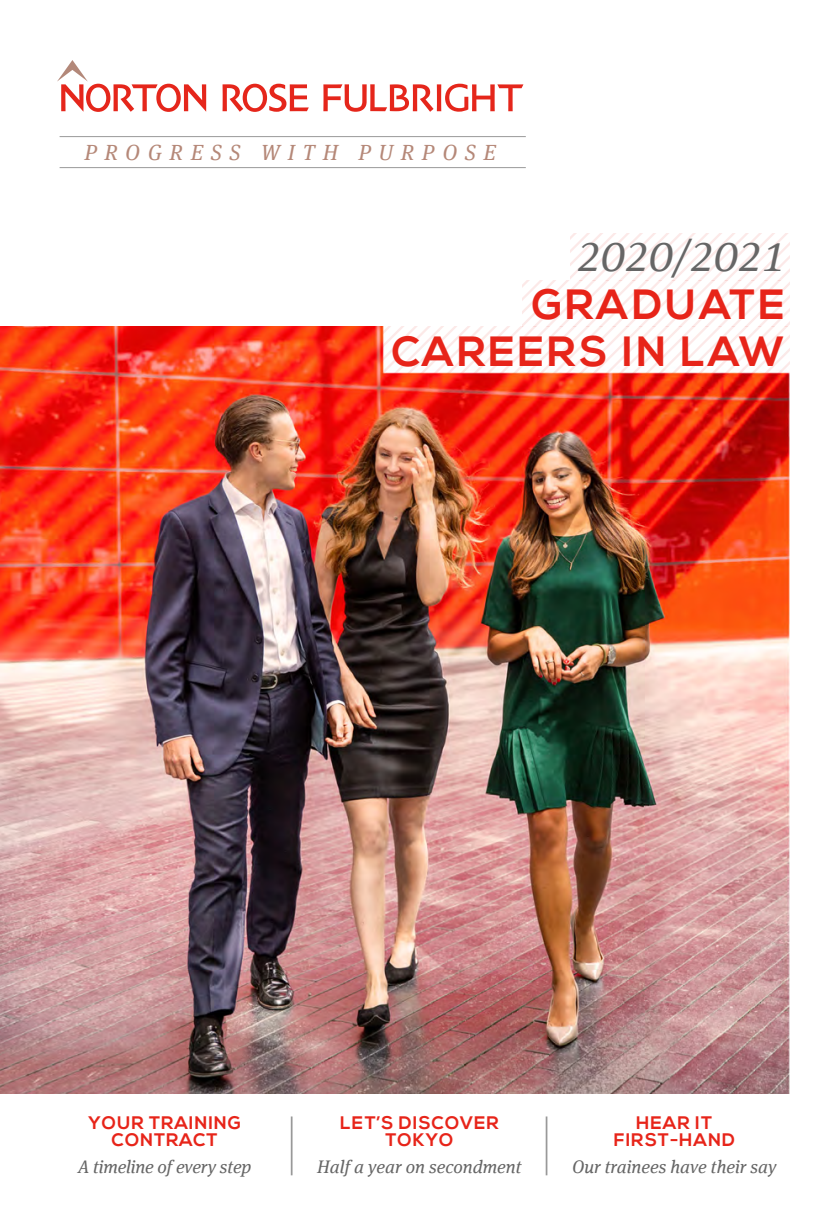
<style>
.page{position:relative;width:839px;height:1226px;background:#fff}
.page>*{position:absolute;margin:0;border:0;box-sizing:border-box;transform-origin:0 0}
.t1{font:700 42.18px "Nexa";letter-spacing:.07em;color:#e72419}
.t2{font:italic 42.18px "Meta Serif Offc Pro";color:#666}
.t3{font:italic 21.88px "Meta Serif Offc Pro";letter-spacing:.35em;color:#b58878}
.t4{font:italic 18.2px "Meta Serif Offc Pro";color:#666}
.t5{font:700 18.2px/17.5px "Nexa";letter-spacing:.05em;color:#e72419;text-align:center}
</style>
<div class="page">
<img style="left:0;top:327px;width:789px;height:766px">
<hr style="left:60px;top:136px;width:465px;height:1px;background:#999">
<hr style="left:60px;top:167px;width:465px;height:1px;background:#999">
<svg style="left:57px;top:60px;width:149px;height:52px"></svg>
<svg style="left:222px;top:84px;width:87px;height:28px"></svg>
<svg style="left:323px;top:84px;width:200px;height:28px"></svg>
<hr style="left:291px;top:1116px;width:1px;height:59px;background:#999">
<hr style="left:545px;top:1116px;width:2px;height:59px;background:#999">
<svg style="left:383px;top:233px;width:406px;height:141px"></svg>
<p class="t3" style="left:84px;top:137px;width:413px">PROGRESS WITH PURPOSE</p>
<p class="t2" style="left:576px;top:226px;width:211px">2020/2021</p>
<p class="t1" style="left:531px;top:280px;width:254px">GRADUATE</p>
<p class="t1" style="left:391px;top:327px;width:395px">CAREERS IN LAW</p>
<p class="t5" style="left:88px;top:1114px;width:154px">YOUR TRAINING<br>CONTRACT</p>
<p class="t4" style="left:78px;top:1153px;width:175px">A timeline of every step</p>
<p class="t5" style="left:340px;top:1114px;width:160px">LET’S DISCOVER<br>TOKYO</p>
<p class="t4" style="left:317px;top:1153px;width:206px">Half a year on secondment</p>
<p class="t5" style="left:613px;top:1114px;width:122px">HEAR IT<br>FIRST-HAND</p>
<p class="t4" style="left:572px;top:1153px;width:206px">Our trainees have their say</p>
</div>
